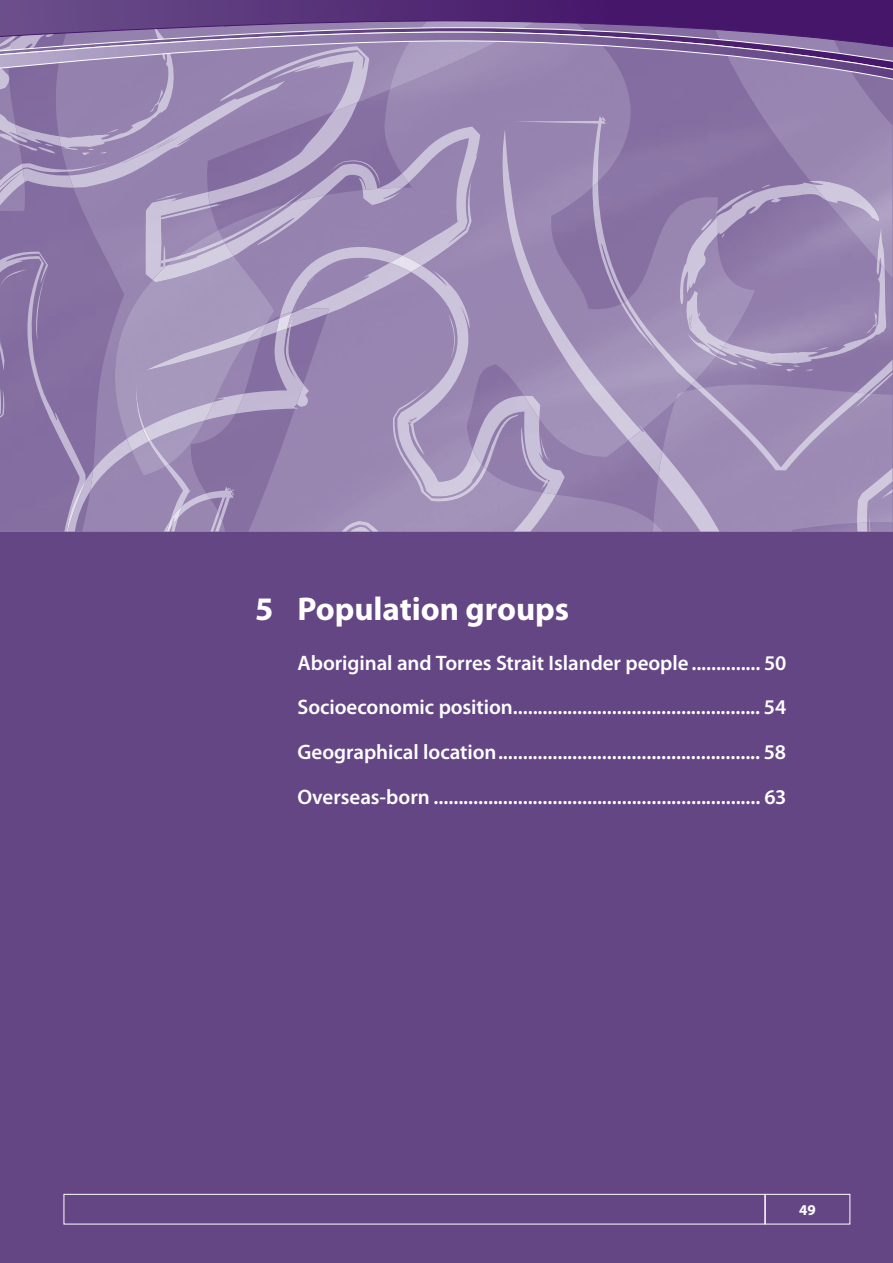
<style>
.page{position:relative;width:893px;height:1263px;background:#fff}
.page>*{position:absolute;margin:0;border:0;box-sizing:border-box;transform-origin:0 0}
.t1{font:700 33px "Myriad Pro";letter-spacing:-.005em;color:#fff}
.t2{font:600 21px/44.7px "Myriad Pro";color:#fff;text-align:justify}
.t3{font:700 15px "Myriad Pro";color:#fff}
</style>
<div class="page">
<img style="left:653px;top:128px;width:239px;height:404px">
<img style="left:647px;top:516px;width:6px;height:16px">
<img style="left:653px;top:391px;width:32px;height:141px">
<img style="left:73px;top:205px;width:31px;height:61px">
<img style="left:103px;top:264px;width:42px;height:47px">
<img style="left:718px;top:260px;width:168px;height:100px">
<img style="left:877px;top:227px;width:7px;height:42px">
<img style="left:695px;top:291px;width:31px;height:62px">
<svg style="left:876px;top:320px;width:2px;height:7px"></svg>
<img style="left:716px;top:356px;width:22px;height:4px">
<img style="left:695px;top:333px;width:21px;height:24px">
<svg style="left:719px;top:345px;width:9px;height:4px"></svg>
<img style="left:813px;top:347px;width:15px;height:4px">
<svg style="left:701px;top:211px;width:24px;height:27px"></svg>
<img style="left:717px;top:181px;width:109px;height:54px">
<img style="left:810px;top:181px;width:70px;height:40px">
<img style="left:679px;top:217px;width:38px;height:87px">
<svg style="left:857px;top:523px;width:13px;height:9px"></svg>
<img style="left:857px;top:468px;width:35px;height:55px">
<img style="left:691px;top:360px;width:201px;height:33px">
<img style="left:697px;top:388px;width:169px;height:82px">
<img style="left:641px;top:300px;width:54px;height:84px">
<img style="left:869px;top:372px;width:23px;height:22px">
<img style="left:856px;top:394px;width:15px;height:13px">
<svg style="left:880px;top:489px;width:12px;height:10px"></svg>
<img style="left:628px;top:429px;width:34px;height:47px">
<img style="left:658px;top:452px;width:61px;height:80px">
<svg style="left:641px;top:423px;width:2px;height:6px"></svg>
<img style="left:499px;top:129px;width:142px;height:311px">
<img style="left:540px;top:396px;width:25px;height:99px">
<img style="left:342px;top:493px;width:214px;height:39px">
<img style="left:86px;top:311px;width:217px;height:221px">
<img style="left:280px;top:247px;width:260px;height:249px">
<img style="left:90px;top:394px;width:154px;height:97px">
<img style="left:127px;top:399px;width:88px;height:52px">
<div style="left:366px;top:496px;width:66px;height:32px;background:#a191b9"></div>
<img style="left:298px;top:314px;width:113px;height:112px">
<div style="left:0;top:252px;width:86px;height:280px;background:#846da0"></div>
<img style="left:165px;top:464px;width:25px;height:68px">
<img style="left:136px;top:383px;width:33px;height:83px">
<img style="left:167px;top:506px;width:15px;height:26px">
<img style="left:67px;top:481px;width:19px;height:51px">
<svg style="left:143px;top:428px;width:8px;height:13px"></svg>
<img style="left:0;top:205px;width:73px;height:213px">
<img style="left:0;top:150px;width:145px;height:55px">
<img style="left:0;top:161px;width:113px;height:26px">
<img style="left:121px;top:150px;width:24px;height:14px">
<img style="left:0;top:337px;width:4px;height:34px">
<img style="left:0;top:270px;width:28px;height:16px">
<img style="left:34px;top:247px;width:15px;height:94px">
<img style="left:372px;top:128px;width:110px;height:186px">
<img style="left:145px;top:128px;width:227px;height:214px">
<img style="left:147px;top:244px;width:117px;height:126px">
<img style="left:277px;top:312px;width:17px;height:20px">
<img style="left:390px;top:256px;width:32px;height:16px">
<img style="left:465px;top:137px;width:17px;height:92px">
<img style="left:0;top:128px;width:178px;height:22px">
<img style="left:19px;top:143px;width:19px;height:8px">
<img style="left:0;top:133px;width:19px;height:11px">
<img style="left:38px;top:147px;width:19px;height:7px">
<svg style="left:20px;top:132px;width:9px;height:3px"></svg>
<svg style="left:45px;top:144px;width:9px;height:2px"></svg>
<svg style="left:82px;top:149px;width:25px;height:6px"></svg>
<svg style="left:105px;top:129px;width:13px;height:5px"></svg>
<div style="left:0;top:532px;width:892px;height:731px;background:#654685"></div>
<svg style="left:0;top:0;width:892px;height:18px;background:#522a75"></svg>
<svg style="left:0;top:18px;width:892px;height:8px;background:#5f3a80"></svg>
<svg style="left:0;top:26px;width:892px;height:102px;background:#937fac"></svg>
<div style="left:64px;top:1194px;width:701px;height:30px;border:1px solid #fff"></div>
<div style="left:765px;top:1194px;width:85px;height:30px;border:1px solid #fff"></div>
<h1 class="t1" style="left:255px;top:597px;width:316px">5 Population groups</h1>
<p class="t2" style="left:297px;top:642px;width:490px">Aboriginal and Torres Strait Islander people .............. 50<br>Socioeconomic position.................................................. 54<br>Geographical location ..................................................... 58<br>Overseas-born .................................................................. 63</p>
<p class="t3" style="left:799px;top:1204px;width:18px">49</p>
</div>
